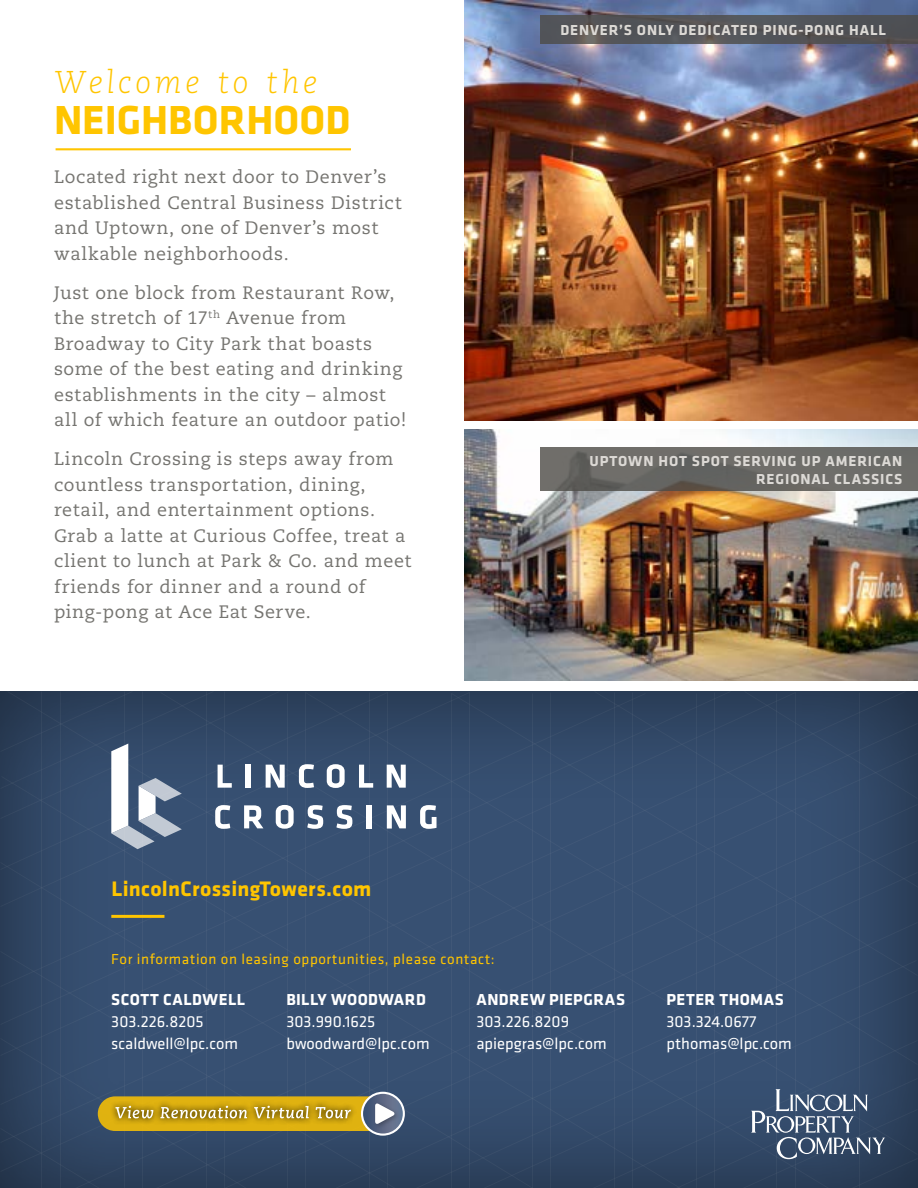
<style>
.page{position:relative;width:918px;height:1188px;background:#fff}
.page>*{position:absolute;margin:0;border:0;box-sizing:border-box;transform-origin:0 0}
.t1{font:700 42px "Klavika Basic";color:#ffc500}
.t2{font:italic 300 31.5px "Caecilia LT Pro 46";letter-spacing:.125em;color:#ffc500}
.t3{font:700 21.75px "Klavika Basic";letter-spacing:.015em;color:#ffc500}
.t4{font:18px/25.5px "Caecilia LT Pro 55 Roman";letter-spacing:.035em;color:#757470}
.t5{font:16.5px/21.8px "Klavika Basic";color:#fff}
.t6{font:700 16.5px "Klavika Basic";letter-spacing:.03em;color:#fff}
.t7{font:700 15px/18px "Klavika Basic";letter-spacing:.06em;color:#dcd9d5;text-align:right}
.t8{font:15px "Klavika Basic";letter-spacing:.04em;color:#ffc500}
</style>
<div class="page">
<img style="left:464px;top:429px;width:454px;height:251px">
<hr style="left:56px;top:148px;width:295px;height:2px;background:#ffc500">
<svg style="left:540px;top:447px;width:378px;height:44px;background:#6a6965"></svg>
<img style="left:464px;top:0;width:454px;height:420px">
<svg style="left:540px;top:15px;width:378px;height:28px;background:#535457"></svg>
<svg style="left:905px;top:691px;width:13px;height:33px"></svg>
<div style="left:352px;top:691px;width:553px;height:33px;background:#2c405c"></div>
<svg style="left:0;top:724px;width:918px;height:148px;background:#354c6d"></svg>
<svg style="left:0;top:872px;width:918px;height:51px;background:#364e6f"></svg>
<svg style="left:0;top:923px;width:918px;height:68px;background:#364e6f"></svg>
<svg style="left:0;top:960px;width:917px;height:129px;background:#354d6e"></svg>
<svg style="left:19px;top:991px;width:899px;height:98px;background:#364e6f"></svg>
<svg style="left:128px;top:1040px;width:790px;height:49px;background:#364f70"></svg>
<svg style="left:210px;top:1078px;width:708px;height:11px;background:#364e6f"></svg>
<hr style="left:111px;top:915px;width:53px;height:3px;background:#ffc500">
<svg style="left:0;top:1089px;width:918px;height:99px;background:#455460"></svg>
<svg style="left:359px;top:765px;width:14px;height:23px"></svg>
<svg style="left:387px;top:765px;width:19px;height:23px"></svg>
<div style="left:367px;top:805px;width:5px;height:23px;background:#fff"></div>
<svg style="left:387px;top:805px;width:19px;height:24px"></svg>
<svg style="left:420px;top:805px;width:17px;height:24px"></svg>
<svg style="left:0;top:691px;width:352px;height:158px;background:#445974"></svg>
<h2 class="t2" style="left:54px;top:63px;width:265px">Welcome to the</h2>
<h1 class="t1" style="left:54px;top:89px;width:298px">NEIGHBORHOOD</h1>
<p class="t4" style="left:54px;top:164px;width:349px">Located right next door to Denver’s established Central Business District and Uptown, one of Denver’s most walkable neighborhoods.</p>
<p class="t4" style="left:54px;top:280px;width:354px">Just one block from Restaurant Row, the stretch of 17<sup>th</sup> Avenue from Broadway to City Park that boasts some of the best eating and drinking establishments in the city – almost all of which feature an outdoor patio!</p>
<p class="t4" style="left:54px;top:446px;width:359px">Lincoln Crossing is steps away from countless transportation, dining, retail, and entertainment options.<br>Grab a latte at Curious Coffee, treat a client to lunch at Park &amp; Co. and meet friends for dinner and a round of ping-pong at Ace Eat Serve.</p>
<p class="t7" style="left:560px;top:20px;width:327px">DENVER’S ONLY DEDICATED PING-PONG HALL</p>
<p class="t7" style="left:590px;top:452px;width:314px">UPTOWN HOT SPOT SERVING UP AMERICAN<br>REGIONAL CLASSICS</p>
<p class="t3" style="left:111px;top:873px;width:262px">LincolnCrossingTowers.com</p>
<p class="t8" style="left:111px;top:949px;width:385px">For information on leasing opportunities, please contact:</p>
<p class="t6" style="left:111px;top:988px;width:135px">SCOTT CALDWELL</p>
<p class="t5" style="left:111px;top:1010px;width:128px">303.226.8205 scaldwell@lpc.com</p>
<p class="t6" style="left:286px;top:988px;width:141px">BILLY WOODWARD</p>
<p class="t5" style="left:286px;top:1010px;width:145px">303.990.1625 bwoodward@lpc.com</p>
<p class="t6" style="left:476px;top:988px;width:150px">ANDREW PIEPGRAS</p>
<p class="t5" style="left:476px;top:1010px;width:132px">303.226.8209 apiepgras@lpc.com</p>
<p class="t6" style="left:666px;top:988px;width:119px">PETER THOMAS</p>
<p class="t5" style="left:666px;top:1010px;width:127px">303.324.0677 pthomas@lpc.com</p>
</div>
